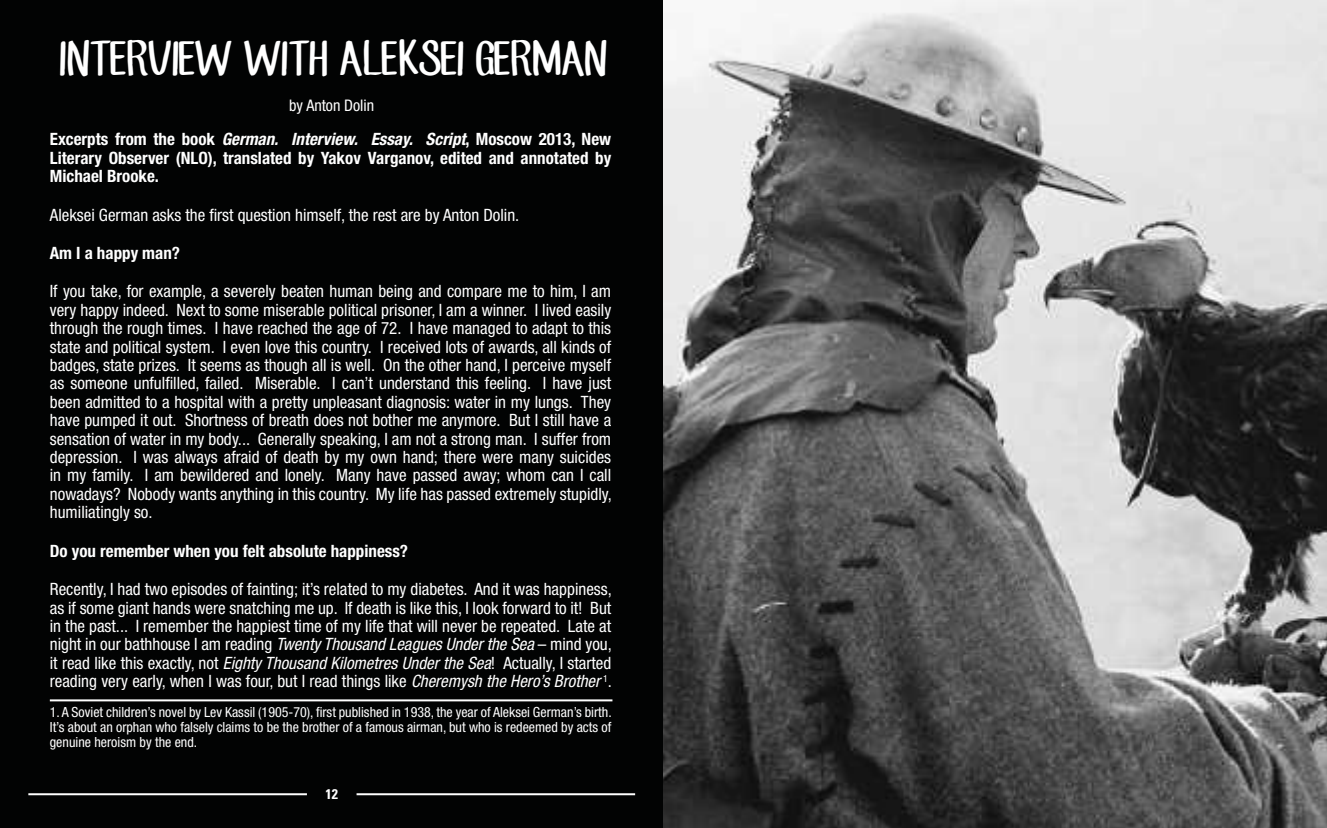
<style>
.page{position:relative;width:1327px;height:828px;background:#020303}
.page>*{position:absolute;margin:0;border:0;box-sizing:border-box;transform-origin:0 0}
.t1{font:44px "CF Jack Story";letter-spacing:.01em;color:#fff}
.t2{font:condensed 17px/18.4px "Helvetica Neue LT Std";color:#fff;text-align:justify}
.t3{font:700 condensed 17px/18.4px "Helvetica Neue LT Std";color:#fff;text-align:justify}
.t4{font:condensed 16px "Helvetica Neue LT Std";color:#fff}
.t5{font:condensed 14px/15px "Helvetica Neue LT Std";color:#fff;text-align:justify}
.t6{font:700 condensed 14px "Univers LT Std";color:#fff}
.s1{font-style:italic}
</style>
<div class="page">
<hr style="left:28px;top:793px;width:279px;height:2px;background:#fff">
<hr style="left:356px;top:793px;width:279px;height:2px;background:#fff">
<img style="left:663px;top:0;width:664px;height:828px">
<hr style="left:50px;top:699px;width:562px;height:2px;background:#fff">
<h1 class="t1" style="left:58px;top:30px;width:549px">INTERVIEW WITH ALEKSEI GERMAN</h1>
<p class="t4" style="left:289px;top:96px;width:86px">by Anton Dolin</p>
<p class="t3" style="left:50px;top:130px;width:563px">Excerpts from the book <span class="s1">German. Interview. Essay. Script</span>, Moscow 2013, New Literary Observer (NLO), translated by Yakov Varganov, edited and annotated by Michael Brooke.</p>
<p class="t2" style="left:50px;top:205px;width:471px">Aleksei German asks the first question himself, the rest are by Anton Dolin.</p>
<p class="t3" style="left:50px;top:243px;width:132px">Am I a happy man?</p>
<p class="t2" style="left:50px;top:282px;width:563px">If you take, for example, a severely beaten human being and compare me to him, I am very happy indeed. Next to some miserable political prisoner, I am a winner. I lived easily through the rough times. I have reached the age of 72. I have managed to adapt to this state and political system. I even love this country. I received lots of awards, all kinds of badges, state prizes. It seems as though all is well. On the other hand, I perceive myself as someone unfulfilled, failed. Miserable. I can’t understand this feeling. I have just been admitted to a hospital with a pretty unpleasant diagnosis: water in my lungs. They have pumped it out. Shortness of breath does not bother me anymore. But I still have a sensation of water in my body... Generally speaking, I am not a strong man. I suffer from depression. I was always afraid of death by my own hand; there were many suicides in my family. I am bewildered and lonely. Many have passed away; whom can I call nowadays? Nobody wants anything in this country. My life has passed extremely stupidly, humiliatingly so.</p>
<p class="t3" style="left:50px;top:541px;width:360px">Do you remember when you felt absolute happiness?</p>
<p class="t2" style="left:50px;top:580px;width:563px">Recently, I had two episodes of fainting; it’s related to my diabetes. And it was happiness, as if some giant hands were snatching me up. If death is like this, I look forward to it! But in the past... I remember the happiest time of my life that will never be repeated. Late at night in our bathhouse I am reading <span class="s1">Twenty Thousand Leagues Under the Sea</span> – mind you, it read like this exactly, not <span class="s1">Eighty Thousand Kilometres Under the Sea</span>! Actually, I started reading very early, when I was four, but I read things like <span class="s1">Cheremysh the Hero’s Brother</span> <sup>1</sup>.</p>
<p class="t5" style="left:50px;top:705px;width:563px">1. A Soviet children’s novel by Lev Kassil (1905-70), first published in 1938, the year of Aleksei German’s birth.<br>It’s about an orphan who falsely claims to be the brother of a famous airman, but who is redeemed by acts of genuine heroism by the end.</p>
<p class="t6" style="left:325px;top:785px;width:14px">12</p>
</div>
